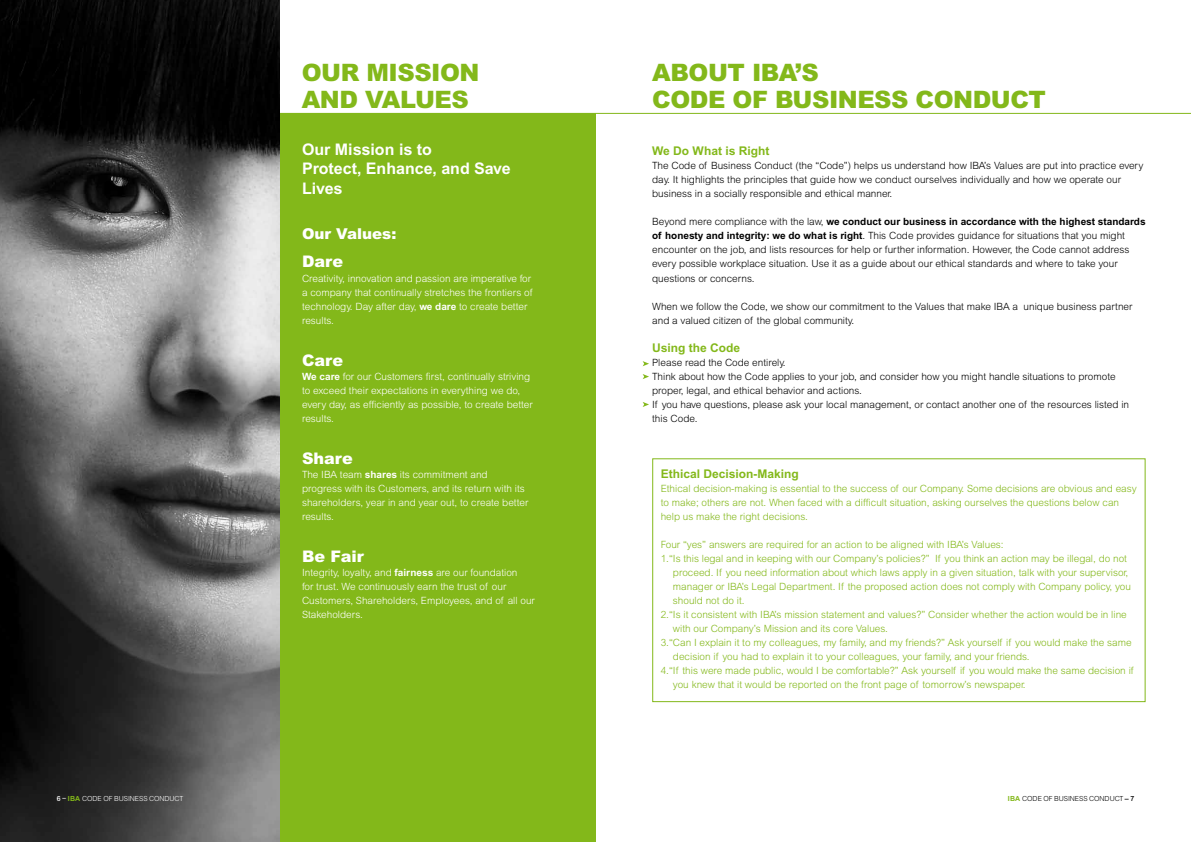
<style>
.page{position:relative;width:1191px;height:842px;background:#fff}
.page>*{position:absolute;margin:0;border:0;box-sizing:border-box;transform-origin:0 0}
.t1{font:900 24px/27px "Arial";letter-spacing:-.02em;color:#83b81a}
.t2{font:700 16px/19.2px "Arial";color:#fff}
.t3{font:900 16px "Arial";color:#fff}
.t4{font:900 15px "Arial";color:#fff}
.t5{font:700 12px "Arial";color:#83b81a}
.t6{font:300 10px/14px "Arial";color:#83b81a}
.t7{font:300 10px/14px "Arial";color:#000}
.t8{font:300 10px/14px "Arial";color:#fff}
.t9{font:300 7px "Arial";color:#fff}
.t10{font:300 7px "Arial";color:#000}
.t11{font:700 7px "Arial";color:#000}
.s1{font-weight:700}
.s2{font-weight:500}
.s3{font-weight:700;color:#83b81a}
</style>
<div class="page">
<div style="left:652px;top:458px;width:493px;height:244px;border:1px solid #83b81a"></div>
<div style="left:0;top:113px;width:595px;height:729px;background:#83b81a"></div>
<hr style="left:0;top:113px;width:1191px;height:1px;background:#83b81a">
<img style="left:0;top:0;width:279px;height:842px">
<svg style="left:642px;top:361px;width:7px;height:5px"></svg>
<svg style="left:642px;top:374px;width:7px;height:5px"></svg>
<svg style="left:642px;top:402px;width:7px;height:5px"></svg>
<h1 class="t1" style="left:302px;top:58px;width:179px">OUR MISSION<br>AND VALUES</h1>
<h1 class="t1" style="left:652px;top:58px;width:395px">ABOUT I BA’S<br>CODE OF BUSINESS CONDUCT</h1>
<h2 class="t2" style="left:302px;top:140px;width:210px">Our Mission is to<br>Protect, Enhance, and Save<br>Lives</h2>
<h3 class="t4" style="left:302px;top:225px;width:96px">OUR VALUES:</h3>
<h2 class="t3" style="left:302px;top:252px;width:43px">DARE</h2>
<p class="t8" style="left:302px;top:271px;width:232px">Creativity, innovation and passion are imperative for a company that continually stretches the frontiers of technology. Day after day, <span class="s1">we dare</span> to create better results.</p>
<h2 class="t3" style="left:302px;top:350px;width:43px">CARE</h2>
<p class="t8" style="left:302px;top:369px;width:232px"><span class="s1">We care</span> for our Customers first, continually striving to exceed their expectations in everything we do, every day, as efficiently as possible, to create better results.</p>
<h2 class="t3" style="left:302px;top:448px;width:52px">SHARE</h2>
<p class="t8" style="left:302px;top:467px;width:228px">The IBA team <span class="s1">shares</span> its commitment and progress with its Customers, and its return with its shareholders, year in and year out, to create better results.</p>
<h2 class="t3" style="left:302px;top:546px;width:63px">BE FAIR</h2>
<p class="t8" style="left:302px;top:566px;width:234px">Integrity, loyalty, and <span class="s1">fairness</span> are our foundation<br>for trust. We continuously earn the trust of our Customers, Shareholders, Employees, and of all our Stakeholders.</p>
<p class="t5" style="left:652px;top:144px;width:119px">We Do What is Right</p>
<p class="t7" style="left:652px;top:159px;width:493px">The Code of Business Conduct (the “Code”) helps us understand how IBA’s Values are put into practice every day. It highlights the principles that guide how we conduct ourselves individually and how we operate our business in a socially responsible and ethical manner.</p>
<p class="t7" style="left:652px;top:215px;width:495px">Beyond mere compliance with the law, <span class="s1">we conduct our business in accordance with the highest standards of honesty and integrity: we do what is right</span>. This Code provides guidance for situations that you might encounter on the job, and lists resources for help or further information. However, the Code cannot address every possible workplace situation. Use it as a guide about our ethical standards and where to take your questions or concerns.</p>
<p class="t7" style="left:652px;top:299px;width:482px">When we follow the Code, we show our commitment to the Values that make IBA a unique business partner and a valued citizen of the global community.</p>
<p class="t5" style="left:652px;top:340px;width:90px">Using the Code</p>
<p class="t7" style="left:652px;top:355px;width:478px">Please read the Code entirely.<br>Think about how the Code applies to your job, and consider how you might handle situations to promote proper, legal, and ethical behavior and actions.<br>If you have questions, please ask your local management, or contact another one of the resources listed in this Code.</p>
<p class="t5" style="left:660px;top:467px;width:140px">Ethical Decision-Making</p>
<p class="t6" style="left:660px;top:481px;width:477px">Ethical decision-making is essential to the success of our Company. Some decisions are obvious and easy to make; others are not. When faced with a difficult situation, asking ourselves the questions below can help us make the right decisions.</p>
<p class="t6" style="left:660px;top:538px;width:344px">Four “yes” answers are required for an action to be aligned with IBA’s Values:</p>
<p class="t6" style="left:660px;top:552px;width:468px">1.“Is this legal and in keeping with our Company’s policies?” If you think an action may be illegal, do not</p>
<p class="t6" style="left:673px;top:566px;width:457px">proceed. If you need information about which laws apply in a given situation, talk with your supervisor,</p>
<p class="t6" style="left:673px;top:580px;width:459px">manager or IBA’s Legal Department. If the proposed action does not comply with Company policy, you</p>
<p class="t6" style="left:673px;top:594px;width:73px">should not do it.</p>
<p class="t6" style="left:660px;top:608px;width:467px">2.“Is it consistent with IBA’s mission statement and values?” Consider whether the action would be in line</p>
<p class="t6" style="left:673px;top:622px;width:216px">with our Company’s Mission and its core Values.</p>
<p class="t6" style="left:660px;top:636px;width:472px">3.“Can I explain it to my colleagues, my family, and my friends?” Ask yourself if you would make the same</p>
<p class="t6" style="left:673px;top:650px;width:358px">decision if you had to explain it to your colleagues, your family, and your friends.</p>
<p class="t6" style="left:660px;top:664px;width:474px">4.“If this were made public, would I be comfortable?” Ask yourself if you would make the same decision if</p>
<p class="t6" style="left:673px;top:678px;width:354px">you knew that it would be reported on the front page of tomorrow’s newspaper.</p>
<p class="t9" style="left:57px;top:794px;width:34px"><span class="s2">6 –</span> <span class="s3">IBA</span> Code</p>
<p class="t9" style="left:103px;top:794px;width:13px">of business</p>
<p class="t9" style="left:149px;top:794px;width:2px">conduct</p>
<p class="t10" style="left:1008px;top:794px;width:22px"><span class="s3">IBA</span> Code</p>
<p class="t10" style="left:1043px;top:794px;width:13px">of business</p>
<p class="t10" style="left:1089px;top:794px;width:2px">conduct</p>
<p class="t11" style="left:1125px;top:794px;width:11px">–<span class="s2">7</span></p>
</div>
